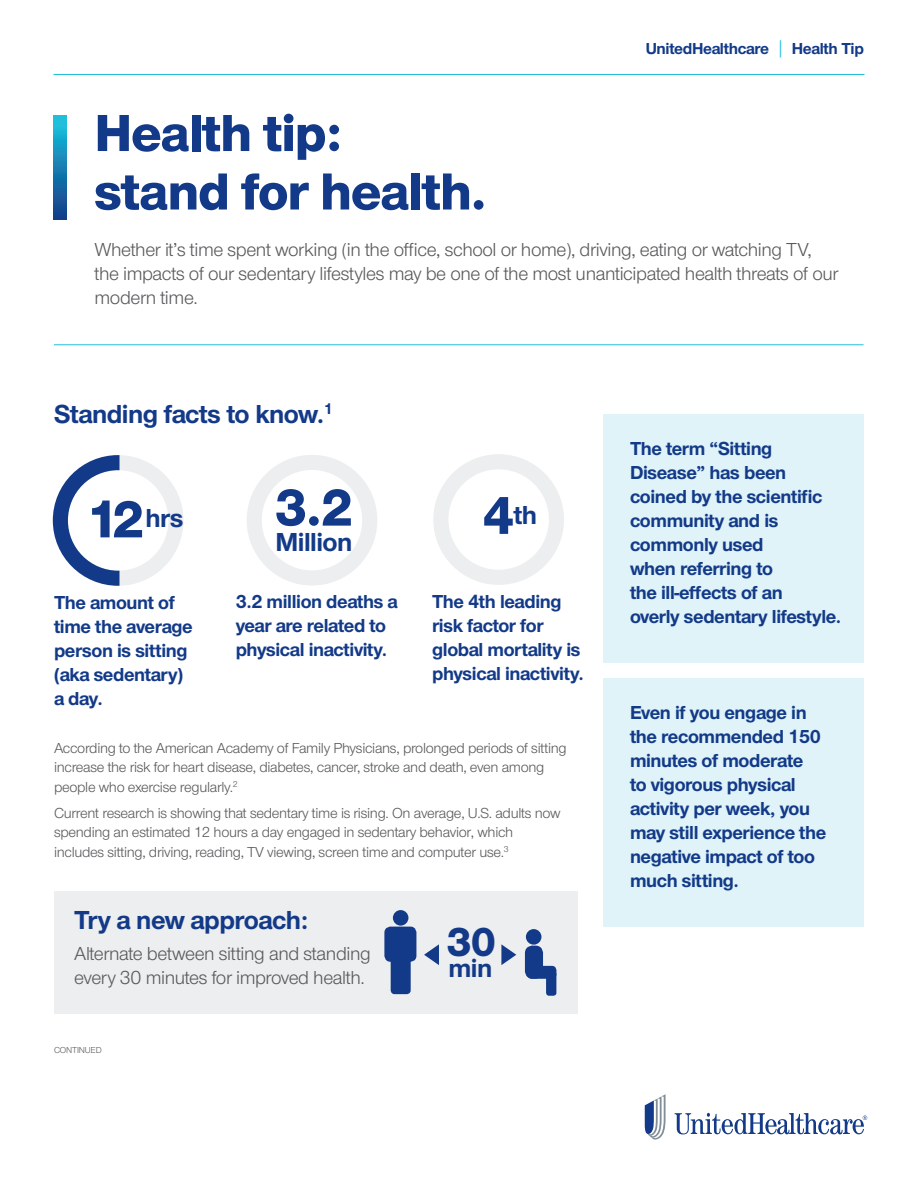
<style>
.page{position:relative;width:918px;height:1188px;background:#fff}
.page>*{position:absolute;margin:0;border:0;box-sizing:border-box;transform-origin:0 0}
.t1{font:800 54px/58.5px "UHC Sans";letter-spacing:-.02em;color:#133a88}
.t2{font:800 42px "UHC Sans";color:#133a88}
.t3{font:700 27px "UHC Sans";letter-spacing:-.02em;color:#133a88}
.t4{font:700 19.5px/24px "UHC Sans";letter-spacing:-.02em;color:#133a88}
.t5{font:19.5px/24px "UHC Sans";letter-spacing:-.02em;color:#57585a}
.t6{font:700 16.5px "UHC Sans";letter-spacing:-.02em;color:#133a88}
.t7{font:15px/19.5px "UHC Sans";letter-spacing:-.02em;color:#57585a}
.t8{font:9px "UHC Sans";letter-spacing:-.02em;color:#57585a}
.s1{font-weight:400;font-size:20.7px;color:#22bfdc}
.s2{font-weight:800;font-size:54px}
</style>
<div class="page">
<hr style="left:54px;top:345px;width:810px;height:1px;background:#22bfdc">
<hr style="left:53px;top:74px;width:812px;height:1px;background:#22bfdc">
<svg style="left:53px;top:115px;width:14px;height:104px"></svg>
<svg style="left:675px;top:1113px;width:192px;height:21px"></svg>
<svg style="left:645px;top:1094px;width:21px;height:46px"></svg>
<div style="left:603px;top:415px;width:261px;height:248px;background:#dff3f8"></div>
<div style="left:603px;top:678px;width:261px;height:249px;background:#dff3f8"></div>
<svg style="left:53px;top:455px;width:130px;height:131px"></svg>
<svg style="left:247px;top:455px;width:130px;height:131px"></svg>
<svg style="left:433px;top:454px;width:131px;height:131px"></svg>
<div style="left:54px;top:891px;width:524px;height:122px;background:#eceeef"></div>
<div style="left:393px;top:910px;width:15px;height:16px;background:#133a88;border-radius:50%"></div>
<div style="left:384px;top:927px;width:32px;height:35px;background:#133a88;border-radius:6px"></div>
<div style="left:391px;top:953px;width:20px;height:41px;background:#133a88;border-radius:4px"></div>
<div style="left:526px;top:929px;width:15px;height:16px;background:#133a88;border-radius:50%"></div>
<div style="left:525px;top:946px;width:18px;height:33px;background:#133a88;border-radius:7px"></div>
<div style="left:527px;top:966px;width:29px;height:13px;background:#133a88;border-radius:5px"></div>
<div style="left:546px;top:971px;width:10px;height:25px;background:#133a88;border-radius:3px"></div>
<svg style="left:501px;top:944px;width:15px;height:21px"></svg>
<svg style="left:424px;top:944px;width:15px;height:21px"></svg>
<p class="t6" style="left:646px;top:37px;width:220px">UnitedHealthcare <span class="s1">|</span> Health Tip</p>
<h1 class="t1" style="left:94px;top:102px;width:394px">Health tip: stand for health.</h1>
<p class="t5" style="left:94px;top:237px;width:746px">Whether it’s time spent working (in the office, school or home), driving, eating or watching TV, the impacts of our sedentary lifestyles may be one of the most unanticipated health threats of our modern time.</p>
<h3 class="t3" style="left:54px;top:396px;width:280px">Standing facts to know.<sup>1</sup></h3>
<h3 class="t3" style="left:86px;top:500px;width:99px"><span class="s2">12</span>hrs</h3>
<h1 class="t1" style="left:275px;top:477px;width:80px">3.2</h1>
<h3 class="t3" style="left:276px;top:524px;width:78px">Million</h3>
<p class="t4" style="left:54px;top:590px;width:140px">The amount of time the average person is sitting (aka sedentary) a day.</p>
<p class="t4" style="left:236px;top:589px;width:164px">3.2 million deaths a year are related to physical inactivity.</p>
<h3 class="t3" style="left:482px;top:497px;width:56px"><span class="s2">4</span>th</h3>
<p class="t4" style="left:432px;top:589px;width:153px">The 4th leading risk factor for global mortality is physical inactivity.</p>
<p class="t7" style="left:54px;top:737px;width:514px">According to the American Academy of Family Physicians, prolonged periods of sitting increase the risk for heart disease, diabetes, cancer, stroke and death, even among people who exercise regularly.<sup>2</sup></p>
<p class="t7" style="left:54px;top:803px;width:508px">Current research is showing that sedentary time is rising. On average, U.S. adults now spending an estimated 12 hours a day engaged in sedentary behavior, which includes sitting, driving, reading, TV viewing, screen time and computer use.<sup>3</sup></p>
<h3 class="t3" style="left:74px;top:902px;width:236px">Try a new approach:</h3>
<p class="t5" style="left:74px;top:941px;width:298px">Alternate between sitting and standing every 30 minutes for improved health.</p>
<p class="t8" style="left:54px;top:1044px;width:49px">CONTINUED</p>
<h2 class="t2" style="left:446px;top:913px;width:51px">30</h2>
<h3 class="t3" style="left:448px;top:950px;width:45px">min</h3>
<p class="t4" style="left:630px;top:436px;width:213px">The term “Sitting<br>Disease” has been coined by the scientific community and is commonly used<br>when referring to<br>the ill-effects of an<br>overly sedentary lifestyle.</p>
<p class="t4" style="left:630px;top:699px;width:198px">Even if you engage in the recommended 150 minutes of moderate<br>to vigorous physical activity per week, you may still experience the negative impact of too much sitting.</p>
</div>
